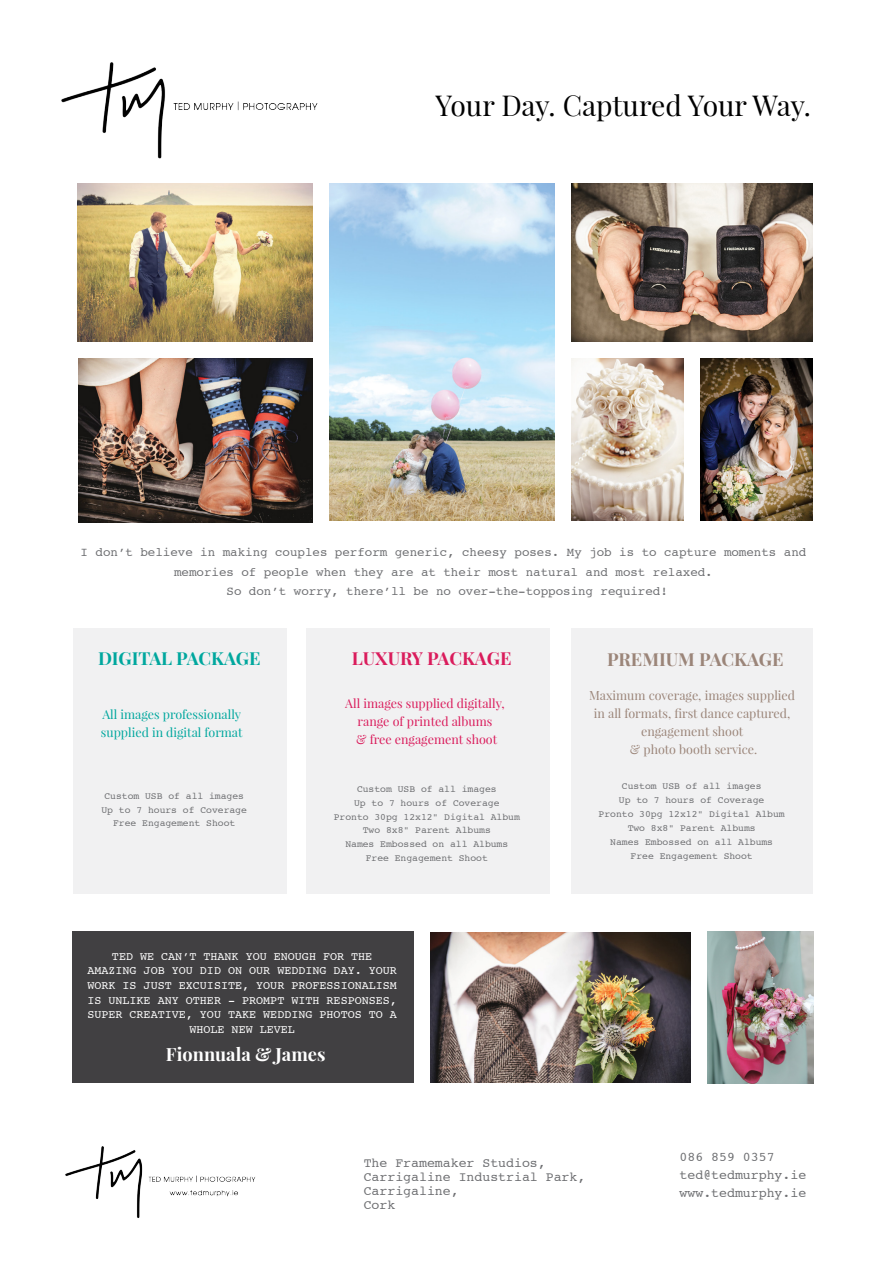
<style>
.page{position:relative;width:893px;height:1263px;background:#fff}
.page>*{position:absolute;margin:0;border:0;box-sizing:border-box;transform-origin:0 0}
.t1{font:28.2px "Playfair Display";color:#000}
.t2{font:700 18.3px "Playfair Display";color:#fff}
.t3{font:700 18px "Playfair Display";letter-spacing:-.01em;color:#00a79e}
.t4{font:700 18px "Playfair Display";color:#9b8579}
.t5{font:700 18px "Playfair Display";color:#da1c5c}
.t6{font:13.2px/13.8px "Courier";color:#6d6e71}
.t7{font:12.45px "Courier";color:#6d6e71}
.t8{font:12.45px/18px "Playfair Display";color:#9b8579;text-align:center}
.t9{font:12.45px/18px "Playfair Display";color:#da1c5c;text-align:center}
.t10{font:12.45px/18px "Playfair Display";color:#00a79e}
.t11{font:11.7px/14.7px "Courier";color:#fff;text-align:center}
.t12{font:9.75px/13.8px "Courier";color:#6d6e71;text-align:center}
</style>
<div class="page">
<div style="left:73px;top:628px;width:213px;height:265px;background:#f1f1f2"></div>
<div style="left:306px;top:628px;width:243px;height:265px;background:#f1f1f2"></div>
<div style="left:572px;top:628px;width:241px;height:265px;background:#f1f1f2"></div>
<img style="left:77px;top:183px;width:236px;height:159px">
<img style="left:329px;top:183px;width:226px;height:338px">
<img style="left:571px;top:183px;width:242px;height:159px">
<img style="left:571px;top:358px;width:113px;height:162px">
<img style="left:700px;top:358px;width:113px;height:162px">
<img style="left:79px;top:358px;width:234px;height:164px">
<img style="left:61px;top:62px;width:257px;height:97px">
<div style="left:73px;top:931px;width:344px;height:153px;background:#414042"></div>
<img style="left:430px;top:933px;width:261px;height:150px">
<div style="left:58px;top:1083px;width:782px;height:102px;background:#fff"></div>
<img style="left:707px;top:931px;width:107px;height:153px">
<img style="left:65px;top:1146px;width:190px;height:72px">
<div style="left:414px;top:915px;width:15px;height:181px;background:#fff"></div>
<h1 class="t1" style="left:436px;top:88px;width:377px">Your Day. Captured Your Way.</h1>
<p class="t7" style="left:81px;top:543px;width:727px">I don’t believe in making couples perform generic, cheesy poses. My job is to capture moments and</p>
<p class="t7" style="left:174px;top:562px;width:540px">memories of people when they are at their most natural and most relaxed.</p>
<p class="t7" style="left:227px;top:582px;width:443px">So don’t worry, there’ll be no over-the-topposing required!</p>
<h3 class="t3" style="left:98px;top:647px;width:164px">DIGITAL PACKAGE</h3>
<h3 class="t5" style="left:352px;top:647px;width:161px">LUXURY PACKAGE</h3>
<p class="t10" style="left:101px;top:705px;width:143px">All images professionally supplied in digital format</p>
<p class="t9" style="left:345px;top:694px;width:161px">All images supplied digitally, range of printed albums<br>&amp; free engagement shoot</p>
<p class="t12" style="left:101px;top:788px;width:147px">Custom USB of all images<br>Up to 7 hours of Coverage<br>Free Engagement Shoot</p>
<p class="t12" style="left:334px;top:782px;width:188px">Custom USB of all images<br>Up to 7 hours of Coverage<br>Pronto 30pg 12x12" Digital Album<br>Two 8x8" Parent Albums<br>Names Embossed on all Albums<br>Free Engagement Shoot</p>
<p class="t11" style="left:87px;top:948px;width:311px">TED WE CAN’T THANK YOU ENOUGH FOR THE AMAZING JOB YOU DID ON OUR WEDDING DAY. YOUR WORK IS JUST EXCUISITE, YOUR PROFESSIONALISM IS UNLIKE ANY OTHER - PROMPT WITH RESPONSES, SUPER CREATIVE, YOU TAKE WEDDING PHOTOS TO A WHOLE NEW LEVEL</p>
<h2 class="t2" style="left:166px;top:1042px;width:161px">Fionnuala &amp; James</h2>
<h3 class="t4" style="left:607px;top:648px;width:178px">PREMIUM PACKAGE</h3>
<p class="t8" style="left:589px;top:686px;width:208px">Maximum coverage, images supplied in all formats, first dance captured, engagement shoot<br>&amp; photo booth service.</p>
<p class="t12" style="left:599px;top:779px;width:188px">Custom USB of all images<br>Up to 7 hours of Coverage<br>Pronto 30pg 12x12" Digital Album<br>Two 8x8" Parent Albums<br>Names Embossed on all Albums<br>Free Engagement Shoot</p>
<h3 class="t6" style="left:364px;top:1156px;width:223px">The Framemaker Studios,<br>Carrigaline Industrial Park,<br>Carrigaline,<br>Cork</h3>
<h3 class="t6" style="left:680px;top:1148px;width:128px;line-height:17.5px">086 859 0357 ted@tedmurphy.ie www.tedmurphy.ie</h3>
</div>
